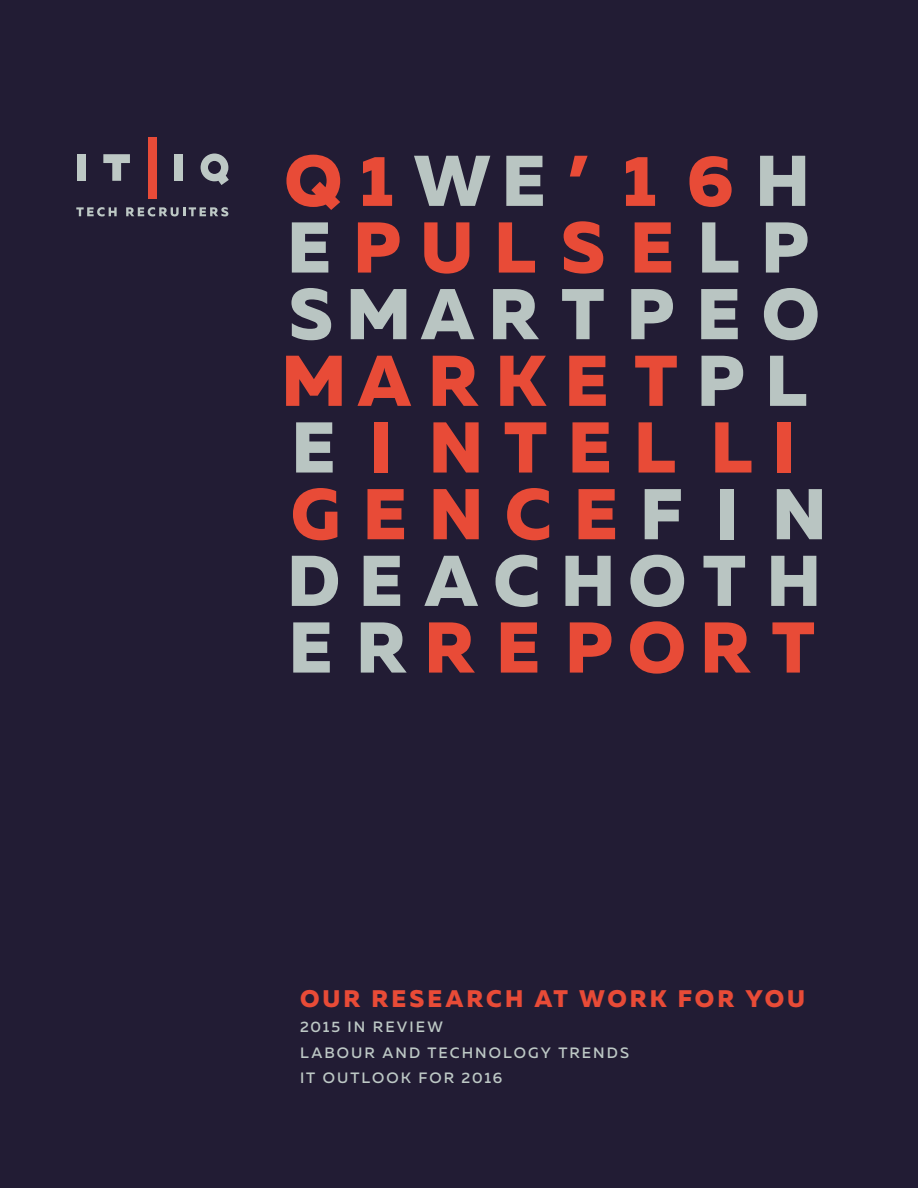
<style>
.page{position:relative;width:918px;height:1188px;background:#221c34}
.page>*{position:absolute;margin:0;border:0;box-sizing:border-box;transform-origin:0 0}
.t1{font:800 71.7px/66.6px "Muller";letter-spacing:.285em;color:#e84b37}
.t2{font:800 24px "Muller";letter-spacing:.125em;color:#e84b37}
.t3{font:500 15px/25.5px "Muller";letter-spacing:.135em;color:#bdc8c5}
.s1{color:#b9c5c2}
</style>
<div class="page">
<div style="left:148px;top:137px;width:9px;height:62px;background:#e84b38"></div>
<div style="left:77px;top:154px;width:9px;height:27px;background:#bdc8c5"></div>
<div style="left:174px;top:154px;width:9px;height:27px;background:#bdc8c5"></div>
<svg style="left:103px;top:154px;width:27px;height:27px"></svg>
<svg style="left:76px;top:207px;width:41px;height:9px"></svg>
<svg style="left:126px;top:207px;width:102px;height:9px"></svg>
<svg style="left:201px;top:154px;width:28px;height:31px"></svg>
<p class="t1" style="left:281px;top:148px;width:547px">Q1<span class="s1">WE</span>’ 16<span class="s1">H<br>E</span>PULSE<span class="s1">LP<br>SMARTPEO<br></span>MARKET<span class="s1">PL<br>E</span> I NTEL LI<br>GENCE<span class="s1">FI N<br>DEACHOTH<br>ER</span>REPORT</p>
<p class="t2" style="left:300px;top:983px;width:507px">OUR RESEARCH AT WORK FOR YOU</p>
<p class="t3" style="left:300px;top:1014px;width:330px">2015 IN REVIEW<br>LABOUR AND TECHNOLOGY TRENDS<br>IT OUTLOOK FOR 2016</p>
</div>
